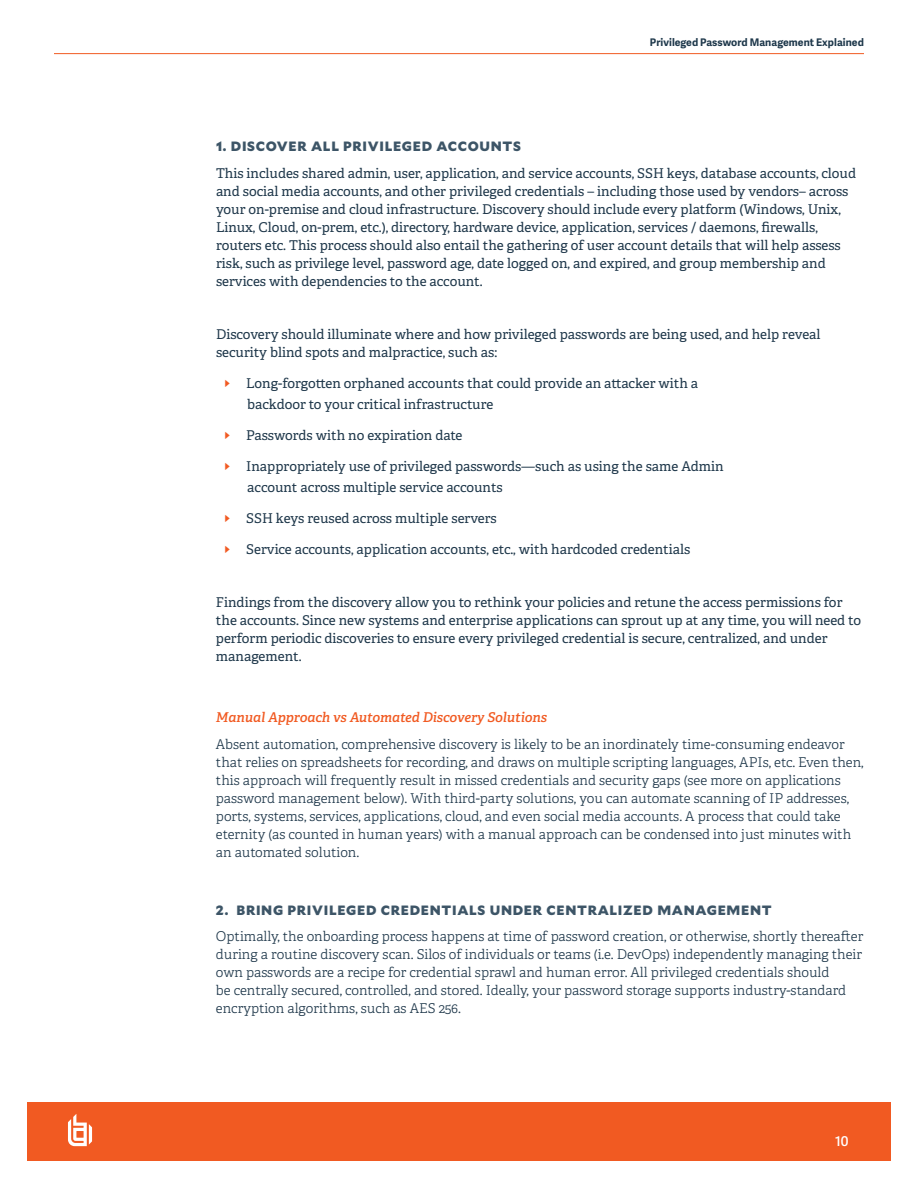
<style>
.page{position:relative;width:918px;height:1188px;background:#fff}
.page>*{position:absolute;margin:0;border:0;box-sizing:border-box;transform-origin:0 0}
.t1{font:13.5px/18px "Adelle";color:#1e374a}
.t2{font:300 13.5px/18px "Adelle";color:#1e374a}
.t3{font:900 13.5px "Mallory";letter-spacing:.05em;color:#3d5567}
.t4{font:italic 600 13.5px "Adelle";color:#f15a22}
.t5{font:600 13.5px "Adelle Sans";color:#fff}
.t6{font:700 10.5px "Adelle Sans";letter-spacing:.005em;color:#1e384b}
.s1{font-family:"Adelle Sans";font-weight:300;font-size:16.8px;color:#f15a22}
</style>
<div class="page">
<hr style="left:54px;top:53px;width:810px;height:1px;background:#f15a22">
<div style="left:27px;top:1102px;width:864px;height:59px;background:#f15a22"></div>
<svg style="left:68px;top:1114px;width:24px;height:32px"></svg>
<p class="t6" style="left:650px;top:34px;width:216px">Privileged Password Management Explained</p>
<p class="t3" style="left:216px;top:136px;width:306px">1. DISCOVER ALL PRIVILEGED ACCOUNTS</p>
<p class="t1" style="left:216px;top:164px;width:642px">This includes shared admin, user, application, and service accounts, SSH keys, database accounts, cloud and social media accounts, and other privileged credentials – including those used by vendors– across your on-premise and cloud infrastructure. Discovery should include every platform (Windows, Unix, Linux, Cloud, on-prem, etc.), directory, hardware device, application, services / daemons, firewalls, routers etc. This process should also entail the gathering of user account details that will help assess risk, such as privilege level, password age, date logged on, and expired, and group membership and services with dependencies to the account.</p>
<p class="t1" style="left:216px;top:326px;width:606px">Discovery should illuminate where and how privileged passwords are being used, and help reveal security blind spots and malpractice, such as:</p>
<p class="t1" style="left:247px;top:373px;width:452px;line-height:20.7px;text-indent:-23px"><span class="s1">I</span> Long-forgotten orphaned accounts that could provide an attacker with a backdoor to your critical infrastructure</p>
<p class="t1" style="left:225px;top:426px;width:239px"><span class="s1">I</span> Passwords with no expiration date</p>
<p class="t1" style="left:247px;top:456px;width:478px;line-height:20.7px;text-indent:-23px"><span class="s1">I</span> Inappropriately use of privileged passwords—such as using the same Admin account across multiple service accounts</p>
<p class="t1" style="left:225px;top:509px;width:274px"><span class="s1">I</span> SSH keys reused across multiple servers</p>
<p class="t1" style="left:225px;top:541px;width:467px"><span class="s1">I</span> Service accounts, application accounts, etc., with hardcoded credentials</p>
<p class="t1" style="left:216px;top:594px;width:647px">Findings from the discovery allow you to rethink your policies and retune the access permissions for the accounts. Since new systems and enterprise applications can sprout up at any time, you will need to perform periodic discoveries to ensure every privileged credential is secure, centralized, and under management.</p>
<p class="t4" style="left:216px;top:709px;width:333px">Manual Approach vs Automated Discovery Solutions</p>
<p class="t2" style="left:216px;top:735px;width:649px">Absent automation, comprehensive discovery is likely to be an inordinately time-consuming endeavor that relies on spreadsheets for recording, and draws on multiple scripting languages, APIs, etc. Even then, this approach will frequently result in missed credentials and security gaps (see more on applications password management below). With third-party solutions, you can automate scanning of IP addresses, ports, systems, services, applications, cloud, and even social media accounts. A process that could take eternity (as counted in human years) with a manual approach can be condensed into just minutes with an automated solution.</p>
<p class="t3" style="left:216px;top:899px;width:557px">2. BRING PRIVILEGED CREDENTIALS UNDER CENTRALIZED MANAGEMENT</p>
<p class="t2" style="left:216px;top:928px;width:649px">Optimally, the onboarding process happens at time of password creation, or otherwise, shortly thereafter during a routine discovery scan. Silos of individuals or teams (i.e. DevOps) independently managing their own passwords are a recipe for credential sprawl and human error. All privileged credentials should<br>be centrally secured, controlled, and stored. Ideally, your password storage supports industry-standard encryption algorithms, such as AES 256.</p>
<p class="t5" style="left:835px;top:1132px;width:15px">10</p>
</div>
